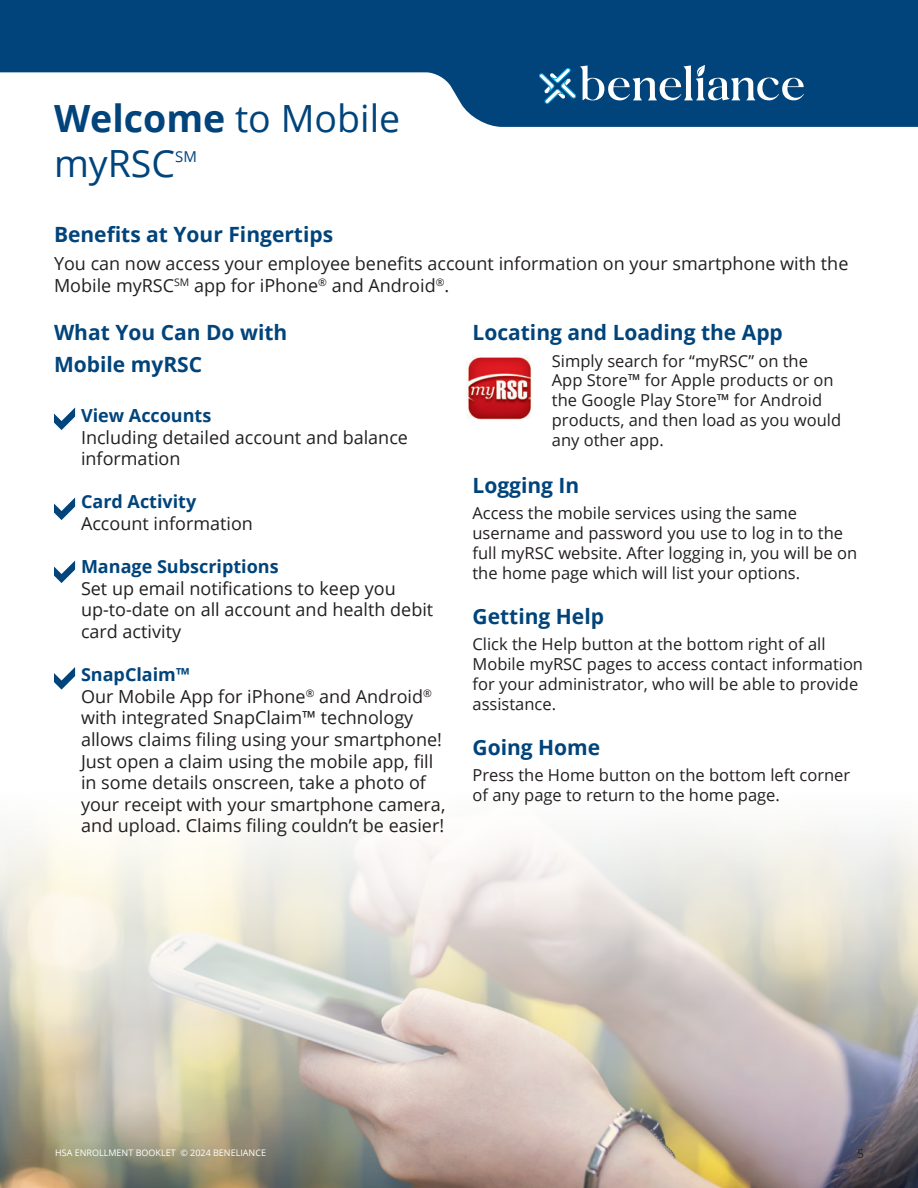
<style>
.page{position:relative;width:918px;height:1188px;background:#fff}
.page>*{position:absolute;margin:0;border:0;box-sizing:border-box;transform-origin:0 0}
.t1{font:37.5px "Open Sans";color:#00447b}
.t2{font:700 21px "Open Sans";color:#00447b}
.t3{font:18px/21.6px "Open Sans";color:#231f20}
.t4{font:700 18px "Open Sans";color:#00447b}
.t5{font:16.5px/19.8px "Open Sans";color:#231f20}
.t6{font:15px "Open Sans";color:#00447b}
.t7{font:12px "Open Sans";color:#231f20}
.t8{font:9px "Open Sans";color:#fff}
.s1{font-weight:700}
.s2{font-weight:700;color:#00447b}
</style>
<div class="page">
<svg style="left:54px;top:667px;width:21px;height:23px"></svg>
<svg style="left:54px;top:561px;width:21px;height:22px"></svg>
<svg style="left:54px;top:498px;width:21px;height:22px"></svg>
<svg style="left:54px;top:408px;width:21px;height:22px"></svg>
<img style="left:0;top:824px;width:918px;height:364px">
<svg style="left:0;top:0;width:918px;height:127px;fill:#00447b"></svg>
<svg style="left:539px;top:65px;width:265px;height:39px"></svg>
<img style="left:467px;top:357px;width:64px;height:63px">
<p class="t1" style="left:54px;top:93px;width:348px"><span class="s1">Welcome</span> to Mobile</p>
<p class="t1" style="left:54px;top:138px;width:123px">myRSC</p>
<p class="t6" style="left:175px;top:147px;width:23px">SM</p>
<p class="t2" style="left:54px;top:219px;width:281px">Benefits at Your Fingertips</p>
<p class="t3" style="left:54px;top:252px;width:796px">You can now access your employee benefits account information on your smartphone with the<br>Mobile myRSC<sup>SM</sup> app for iPhone<sup>®</sup> and Android<sup>®</sup>.</p>
<p class="t2" style="left:54px;top:318px;width:235px">What You Can Do with</p>
<p class="t2" style="left:54px;top:350px;width:150px">Mobile myRSC</p>
<p class="t3" style="left:81px;top:404px;width:329px"><span class="s2">View Accounts<br></span>Including detailed account and balance information</p>
<p class="t3" style="left:81px;top:491px;width:174px"><span class="s2">Card Activity<br></span>Account information</p>
<p class="t3" style="left:81px;top:555px;width:354px"><span class="s2">Manage Subscriptions<br></span>Set up email notifications to keep you up-to-date on all account and health debit card activity</p>
<p class="t4" style="left:81px;top:662px;width:110px">SnapClaim™</p>
<p class="t3" style="left:81px;top:685px;width:366px">Our Mobile App for iPhone<sup>®</sup> and Android<sup>® </sup>with integrated SnapClaim™ technology allows claims filing using your smartphone!<br>Just open a claim using the mobile app, fill in some details onscreen, take a photo of your receipt with your smartphone camera, and upload. Claims filing couldn’t be easier!</p>
<p class="t2" style="left:472px;top:318px;width:312px">Locating and Loading the App</p>
<p class="t5" style="left:552px;top:350px;width:291px">Simply search for “myRSC” on the<br>App Store™ for Apple products or on the Google Play Store™ for Android products, and then load as you would any other app.</p>
<p class="t2" style="left:472px;top:470px;width:108px">Logging In</p>
<p class="t5" style="left:472px;top:503px;width:386px">Access the mobile services using the same username and password you use to log in to the full myRSC website. After logging in, you will be on the home page which will list your options.</p>
<p class="t2" style="left:472px;top:601px;width:133px">Getting Help</p>
<p class="t5" style="left:472px;top:634px;width:392px">Click the Help button at the bottom right of all Mobile myRSC pages to access contact information for your administrator, who will be able to provide assistance.</p>
<p class="t2" style="left:472px;top:732px;width:129px">Going Home</p>
<p class="t5" style="left:472px;top:765px;width:379px">Press the Home button on the bottom left corner of any page to return to the home page.</p>
<p class="t8" style="left:55px;top:1146px;width:213px">HSA ENROLLMENT BOOKLET © 2024 BENELIANCE</p>
<p class="t7" style="left:857px;top:1146px;width:8px">5</p>
</div>
